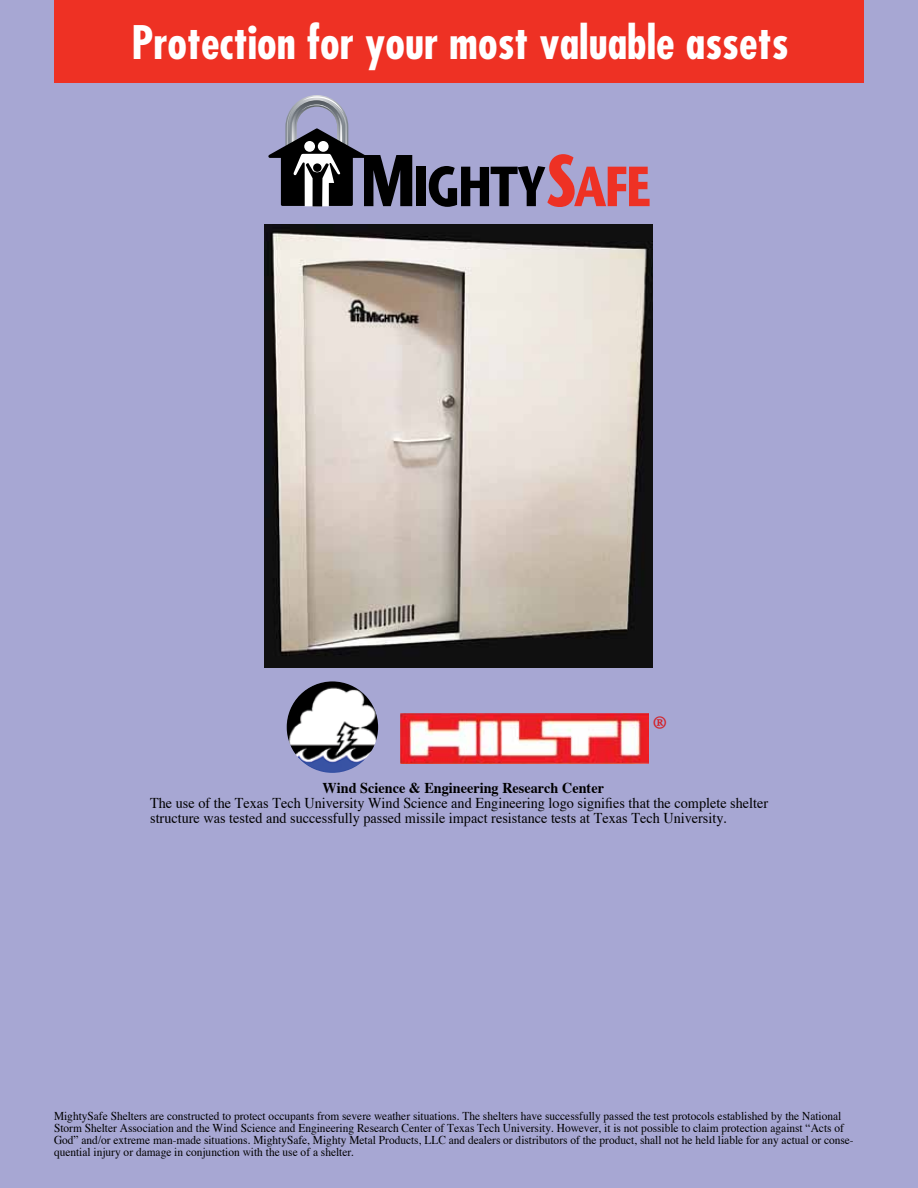
<style>
.page{position:relative;width:918px;height:1188px;background:#a7a7d3}
.page>*{position:absolute;margin:0;border:0;box-sizing:border-box;transform-origin:0 0}
.t1{font:48px "Minion Pro";color:#d2232a}
.t2{font:700 condensed 45px "Futura";color:#fff}
.t3{font:15px/15px "Times";color:#000;scale:.95 1}
.t4{font:700 15px "Times";color:#000;scale:.95 1}
.t5{font:12px/12px "Times";color:#000;scale:.95 1}
</style>
<div class="page">
<svg style="left:268px;top:95px;width:144px;height:111px"></svg>
<div style="left:416px;top:167px;width:10px;height:39px;background:#000"></div>
<svg style="left:429px;top:154px;width:221px;height:53px"></svg>
<img style="left:265px;top:224px;width:388px;height:444px">
<div style="left:54px;top:0;width:810px;height:82px;background:#ee3124"></div>
<img style="left:401px;top:713px;width:248px;height:50px">
<img style="left:287px;top:681px;width:91px;height:92px;border-radius:46px">
<h2 class="t2" style="left:131px;top:14px;width:659px">Protection for your most valuable assets</h2>
<h1 class="t1" style="left:652px;top:701px;width:17px">®</h1>
<p class="t4" style="left:323px;top:779px;width:298px">Wind Science &amp; Engineering Research Center</p>
<p class="t3" style="left:150px;top:795px;width:652px">The use of the Texas Tech University Wind Science and Engineering logo signifies that the complete shelter structure was tested and successfully passed missile impact resistance tests at Texas Tech University.</p>
<p class="t5" style="left:54px;top:1110px;width:843px">MightySafe Shelters are constructed to protect occupants from severe weather situations. The shelters have successfully passed the test protocols established by the National Storm Shelter Association and the Wind Science and Engineering Research Center of Texas Tech University. However, it is not possible to claim protection against “Acts of God” and/or extreme man-made situations. MightySafe, Mighty Metal Products, LLC and dealers or distributors of the product, shall not he held liable for any actual or conse&shy;quential injury or damage in conjunction with the use of a shelter.</p>
</div>
